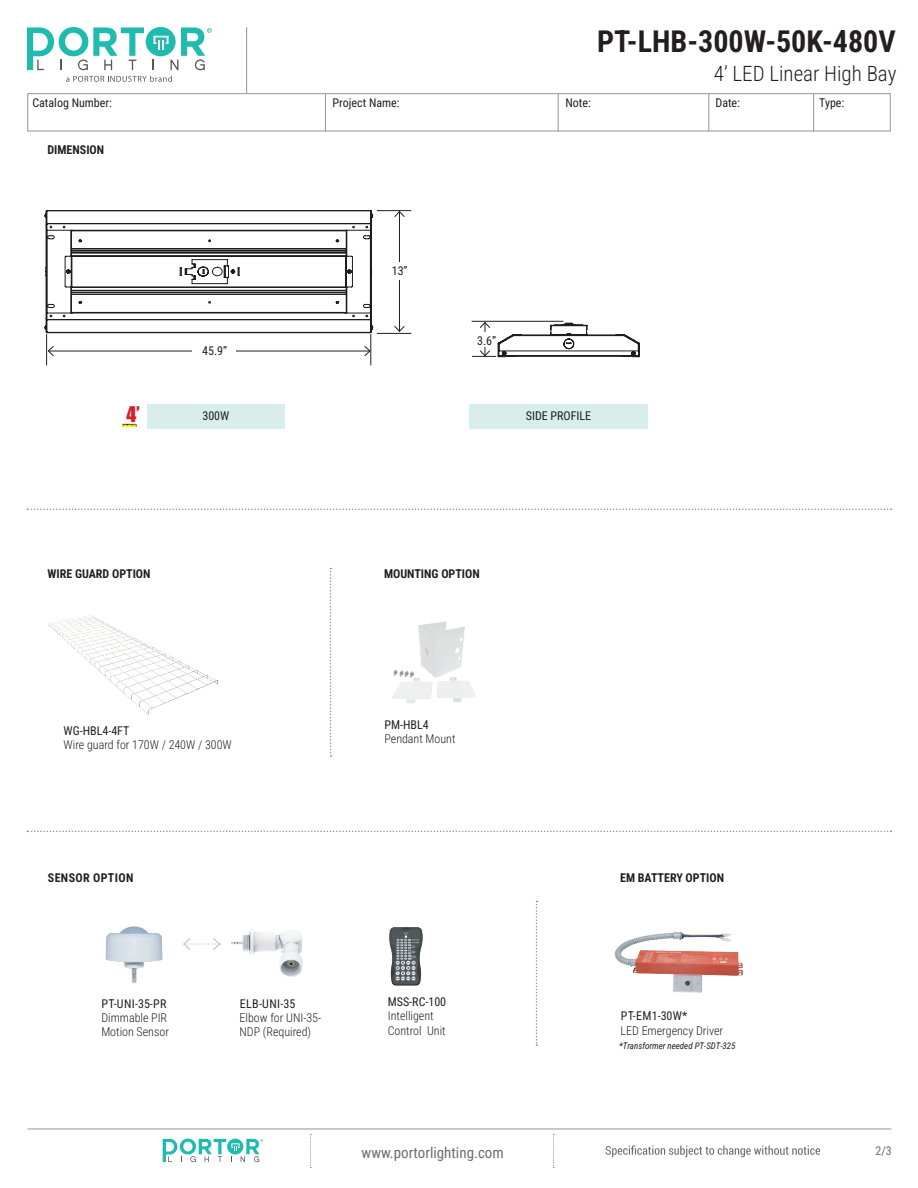
<style>
.page{position:relative;width:918px;height:1188px;background:#fff}
.page>*{position:absolute;margin:0;border:0;box-sizing:border-box;transform-origin:0 0}
.t1{font:700 30px "Roboto Condensed";color:#231f20}
.t2{font:300 21px "Roboto Condensed";color:#231f20}
.t3{font:19.8px "Impact";color:#d1232a}
.t4{font:15px "Roboto Condensed";color:#6c6d70}
.t5{font:12px "Roboto Condensed";color:#231f20}
.t6{font:300 12px/14.4px "Roboto Condensed";color:#231f20}
.t7{font:700 12px "Roboto Condensed";color:#231f20}
.t8{font:700 12px "Roboto Condensed";letter-spacing:.035em;color:#231f20}
.t9{font:12px "Roboto Condensed";color:#6c6d70}
.t10{font:italic 9px "Roboto Condensed";color:#231f20}
</style>
<div class="page">
<div style="left:146px;top:27px;width:30px;height:29px;background:#20bbaf;border-radius:50%"></div>
<svg style="left:153px;top:27px;width:59px;height:43px"></svg>
<svg style="left:27px;top:27px;width:117px;height:43px"></svg>
<svg style="left:66px;top:76px;width:106px;height:6px"></svg>
<svg style="left:163px;top:1139px;width:100px;height:23px"></svg>
<div style="left:27px;top:93px;width:864px;height:38px;border:1px solid #939598"></div>
<svg style="left:606px;top:1145px;width:214px;height:12px"></svg>
<hr style="left:246px;top:27px;width:1px;height:66px;background:#939598">
<svg style="left:310px;top:1134px;width:1px;height:34px"></svg>
<svg style="left:553px;top:1134px;width:1px;height:34px"></svg>
<hr style="left:27px;top:1129px;width:864px;height:1px;background:#939598">
<hr style="left:813px;top:93px;width:1px;height:38px;background:#939598">
<hr style="left:708px;top:93px;width:1px;height:38px;background:#939598">
<hr style="left:325px;top:93px;width:1px;height:38px;background:#939598">
<hr style="left:558px;top:93px;width:1px;height:38px;background:#939598">
<svg style="left:27px;top:831px;width:865px;height:1px"></svg>
<svg style="left:27px;top:509px;width:865px;height:1px"></svg>
<svg style="left:44px;top:210px;width:329px;height:123px"></svg>
<hr style="left:370px;top:334px;width:1px;height:31px;background:#231f20">
<hr style="left:46px;top:334px;width:1px;height:31px;background:#231f20">
<hr style="left:377px;top:333px;width:34px;height:1px;background:#231f20">
<hr style="left:377px;top:210px;width:34px;height:1px;background:#231f20">
<hr style="left:48px;top:351px;width:322px;height:1px;background:#231f20">
<svg style="left:47px;top:345px;width:8px;height:12px"></svg>
<svg style="left:364px;top:345px;width:7px;height:12px"></svg>
<hr style="left:399px;top:212px;width:1px;height:119px;background:#231f20">
<svg style="left:394px;top:326px;width:11px;height:6px"></svg>
<svg style="left:394px;top:210px;width:11px;height:7px"></svg>
<div style="left:193px;top:342px;width:43px;height:18px;background:#fff"></div>
<div style="left:378px;top:263px;width:43px;height:17px;background:#fff"></div>
<img style="left:48px;top:615px;width:171px;height:100px">
<svg style="left:472px;top:321px;width:168px;height:36px"></svg>
<div style="left:476px;top:333px;width:21px;height:14px;background:#fff"></div>
<div style="left:147px;top:404px;width:138px;height:25px;background:#d8eeec"></div>
<div style="left:469px;top:404px;width:179px;height:25px;background:#d8eeec"></div>
<svg style="left:123px;top:424px;width:14px;height:3px"></svg>
<img style="left:392px;top:621px;width:84px;height:82px">
<img style="left:614px;top:931px;width:129px;height:62px">
<svg style="left:536px;top:901px;width:2px;height:145px"></svg>
<svg style="left:330px;top:568px;width:1px;height:189px"></svg>
<svg style="left:183px;top:938px;width:38px;height:12px"></svg>
<img style="left:232px;top:928px;width:71px;height:49px">
<img style="left:105px;top:926px;width:58px;height:57px">
<img style="left:389px;top:927px;width:34px;height:59px">
<h1 class="t1" style="left:597px;top:20px;width:300px">PT-LHB-300W-50K-480V</h1>
<h2 class="t2" style="left:714px;top:59px;width:184px">4’ LED Linear High Bay</h2>
<p class="t5" style="left:32px;top:95px;width:81px">Catalog Number:</p>
<p class="t5" style="left:819px;top:95px;width:27px">Type:</p>
<p class="t5" style="left:333px;top:95px;width:69px">Project Name:</p>
<p class="t5" style="left:565px;top:95px;width:27px">Note:</p>
<p class="t5" style="left:715px;top:95px;width:26px">Date:</p>
<p class="t7" style="left:48px;top:141px;width:58px">DIMENSION</p>
<p class="t5" style="left:202px;top:342px;width:26px">45.9”</p>
<p class="t5" style="left:392px;top:263px;width:17px">13”</p>
<p class="t5" style="left:477px;top:333px;width:21px">3.6”</p>
<h3 class="t3" style="left:127px;top:399px;width:15px">4’</h3>
<p class="t5" style="left:202px;top:407px;width:28px">300W</p>
<p class="t5" style="left:526px;top:407px;width:67px">SIDE PROFILE</p>
<p class="t7" style="left:48px;top:565px;width:105px">WIRE GUARD OPTION</p>
<p class="t7" style="left:384px;top:565px;width:97px">MOUNTING OPTION</p>
<p class="t5" style="left:64px;top:722px;width:67px">WG-HBL4-4FT</p>
<p class="t6" style="left:64px;top:737px;width:170px">Wire guard for 170W / 240W / 300W</p>
<p class="t5" style="left:384px;top:716px;width:46px">PM-HBL4</p>
<p class="t6" style="left:384px;top:731px;width:73px">Pendant Mount</p>
<p class="t8" style="left:48px;top:870px;width:87px">SENSOR OPTION</p>
<p class="t5" style="left:102px;top:995px;width:66px">PT-UNI-35-PR</p>
<p class="t6" style="left:101px;top:1010px;width:69px">Dimmable PIR<br>Motion Sensor</p>
<p class="t7" style="left:620px;top:870px;width:105px">EM BATTERY OPTION</p>
<p class="t5" style="left:240px;top:995px;width:57px">ELB-UNI-35</p>
<p class="t6" style="left:240px;top:1010px;width:83px">Elbow for UNI-35-<br>NDP (Required)</p>
<p class="t5" style="left:388px;top:993px;width:60px">MSS-RC-100</p>
<p class="t6" style="left:388px;top:1008px;width:59px">Intelligent<br>Control Unit</p>
<p class="t5" style="left:621px;top:1007px;width:68px">PT-EM1-30W*</p>
<p class="t6" style="left:621px;top:1023px;width:104px">LED Emergency Driver</p>
<p class="t10" style="left:619px;top:1040px;width:118px">*Transformer needed PT-SDT-325</p>
<p class="t4" style="left:362px;top:1142px;width:144px">www.portorlighting.com</p>
<p class="t9" style="left:876px;top:1142px;width:18px">2/3</p>
</div>
